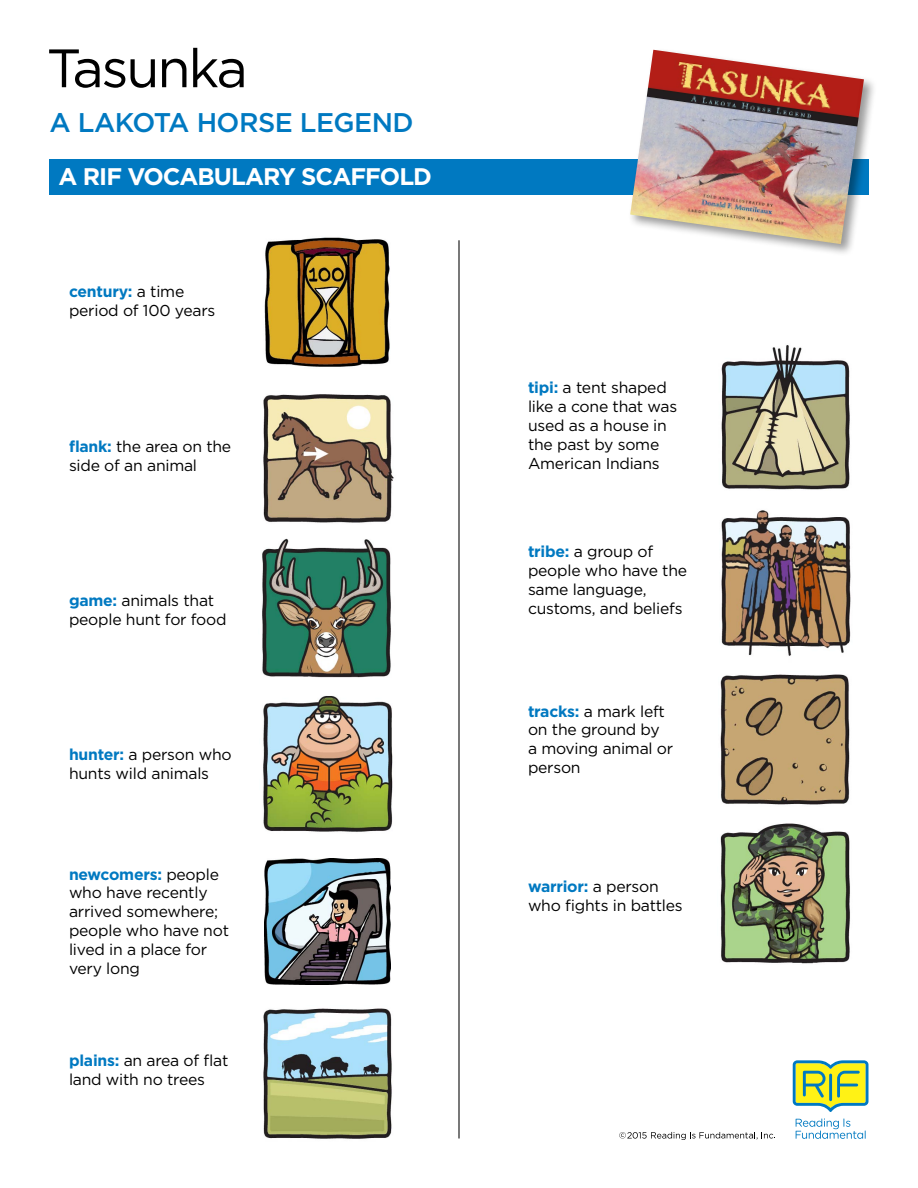
<style>
.page{position:relative;width:918px;height:1188px;background:#fff}
.page>*{position:absolute;margin:0;border:0;box-sizing:border-box;transform-origin:0 0}
.t1{font:54px "Gotham";letter-spacing:-.04em;color:#000}
.t2{font:500 27px "Gotham";letter-spacing:-.02em;color:#0079c1}
.t3{font:700 24px "Gotham";letter-spacing:-.04em;color:#fff}
.t4{font:15.75px/18.9px "Gotham";letter-spacing:-.015em;color:#000}
.s1{font-weight:700;color:#0079c1}
</style>
<div class="page">
<hr style="left:458px;top:240px;width:2px;height:898px;background:#000">
<svg style="left:793px;top:1060px;width:75px;height:52px;background:#b4d066"></svg>
<svg style="left:796px;top:1119px;width:70px;height:20px"></svg>
<svg style="left:619px;top:1132px;width:156px;height:8px"></svg>
<img style="left:263px;top:696px;width:130px;height:136px">
<img style="left:721px;top:510px;width:130px;height:146px">
<img style="left:262px;top:538px;width:129px;height:140px">
<img style="left:264px;top:237px;width:126px;height:130px">
<img style="left:263px;top:1008px;width:129px;height:131px">
<img style="left:721px;top:345px;width:129px;height:145px">
<img style="left:720px;top:674px;width:130px;height:131px">
<img style="left:720px;top:823px;width:130px;height:141px">
<img style="left:263px;top:394px;width:131px;height:129px">
<div style="left:50px;top:159px;width:819px;height:36px;background:#0079c1"></div>
<img style="left:264px;top:858px;width:126px;height:126px">
<div style="left:628px;top:47px;width:249px;height:210px;background:#000;opacity:.4"></div>
<img style="left:630px;top:50px;width:234px;height:194px">
<h1 class="t1" style="left:46px;top:35px;width:203px">Tasunka</h1>
<h2 class="t2" style="left:50px;top:106px;width:366px">A LAKOTA HORSE LEGEND</h2>
<h3 class="t3" style="left:59px;top:162px;width:375px">A RIF VOCABULARY SCAFFOLD</h3>
<p class="t4" style="left:69px;top:282px;width:148px"><span class="s1">century:</span> a time period of 100 years</p>
<p class="t4" style="left:69px;top:437px;width:164px"><span class="s1">flank:</span> the area on the side of an animal</p>
<p class="t4" style="left:69px;top:591px;width:159px"><span class="s1">game:</span> animals that people hunt for food</p>
<p class="t4" style="left:69px;top:745px;width:164px"><span class="s1">hunter:</span> a person who hunts wild animals</p>
<p class="t4" style="left:69px;top:864px;width:162px"><span class="s1">newcomers:</span> people who have recently arrived somewhere; people who have not lived in a place for very long</p>
<p class="t4" style="left:69px;top:1051px;width:161px"><span class="s1">plains:</span> an area of flat land with no trees</p>
<p class="t4" style="left:528px;top:378px;width:151px"><span class="s1">tipi:</span> a tent shaped like a cone that was used as a house in the past by some<br>American Indians</p>
<p class="t4" style="left:528px;top:542px;width:161px"><span class="s1">tribe:</span> a group of people who have the same language, customs, and beliefs</p>
<p class="t4" style="left:528px;top:701px;width:147px"><span class="s1">tracks:</span> a mark left on the ground by<br>a moving animal or person</p>
<p class="t4" style="left:528px;top:877px;width:156px"><span class="s1">warrior:</span> a person who fights in battles</p>
</div>
